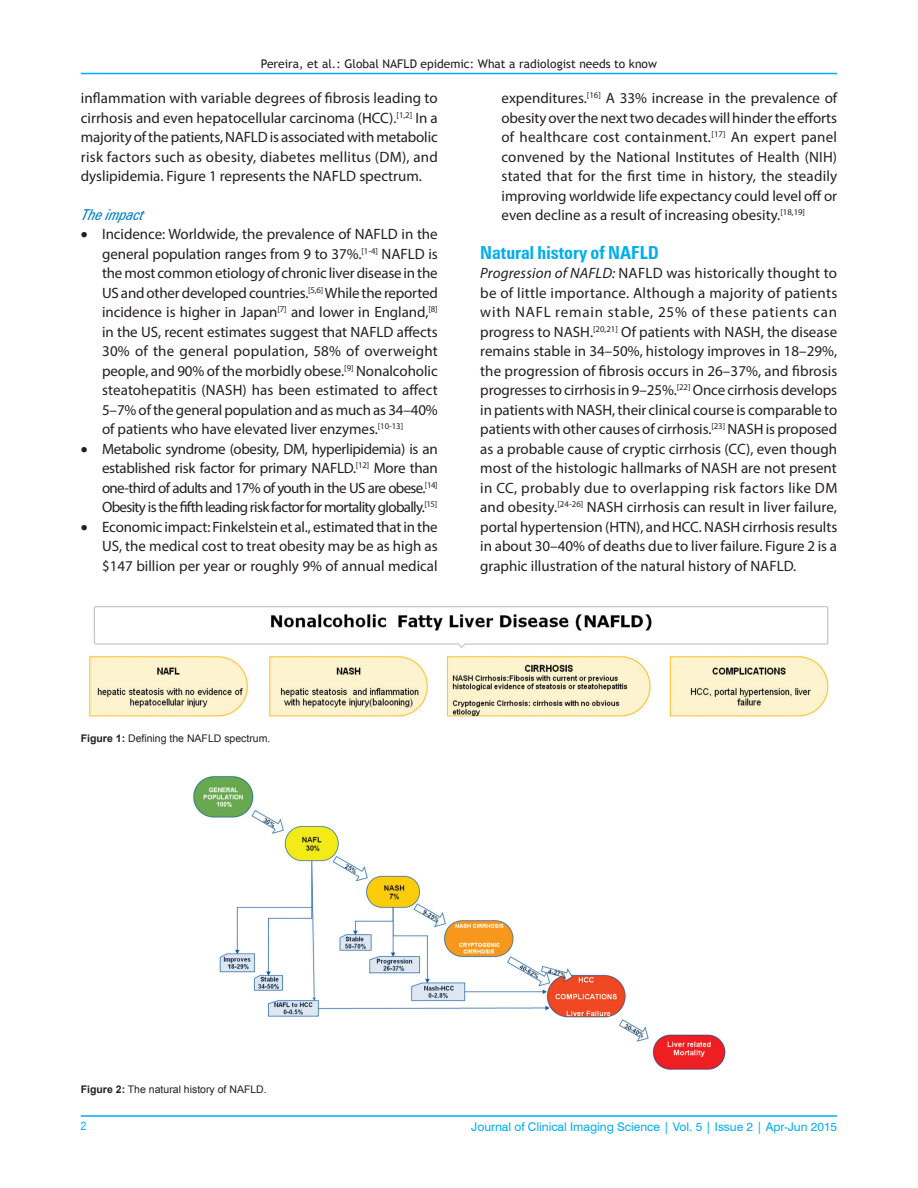
<style>
.page{position:relative;width:918px;height:1188px;background:#fff}
.page>*{position:absolute;margin:0;border:0;box-sizing:border-box;transform-origin:0 0}
.t1{font:700 condensed 18px "Zurich BT";color:#00aeef}
.TX{font:15px/19.5px "Myriad Pro";color:#231f20;text-align:justify}
.L{font:15px/19.5px "Myriad Pro";letter-spacing:-.02em;color:#231f20;text-align:justify}
.LL{font:15px/19.5px "Myriad Pro";color:#231f20;text-align:justify}
.t2{font:italic condensed 15px "Zurich BT";color:#007ec5}
.t3{font:12px "Trebuchet MS";color:#231f20}
.VRF{font:12px "Swiss 721 BT";color:#00aeef}
.V_FOLIO{font:condensed 12px "Helvetica";color:#00aeef}
.FGC{font:10.5px "Arial";color:#231f20}
.s1{font-style:italic}
.s2{font-weight:700}
</style>
<div class="page">
<hr style="left:81px;top:73px;width:756px;height:1px;background:#00aeef">
<hr style="left:81px;top:1116px;width:756px;height:1px;background:#00aeef">
<img style="left:89px;top:606px;width:740px;height:111px">
<img style="left:193px;top:776px;width:533px;height:294px">
<p class="t3" style="left:261px;top:56px;width:398px">Pereira, et al.: Global NAFLD epidemic: What a radiologist needs to know</p>
<p class="TX" style="left:81px;top:88px;width:359px">inflammation with variable degrees of fibrosis leading to cirrhosis and even hepatocellular carcinoma (HCC).<sup>[1,2]</sup> In a majority of the patients, NAFLD is associated with metabolic risk factors such as obesity, diabetes mellitus (DM), and dyslipidemia. Figure 1 represents the NAFLD spectrum.</p>
<h3 class="t2" style="left:81px;top:205px;width:68px">Theimp act</h3>
<p class="L" style="left:102px;top:224px;width:337px;text-indent:-21px">• Incidence: Worldwide, the prevalence of NAFLD in the general population ranges from 9 to 37%.<sup>[1‑4]</sup> NAFLD is the most common etiology of chronic liver disease in the US and other developed countries.<sup>[5,6]</sup> While the reported incidence is higher in Japan<sup>[7]</sup> and lower in England,<sup>[8] </sup>in the US, recent estimates suggest that NAFLD affects 30% of the general population, 58% of overweight people, and 90% of the morbidly obese.<sup>[9]</sup> Nonalcoholic steatohepatitis (NASH) has been estimated to affect 5–7% of the general population and as much as 34–40% of patients who have elevated liver enzymes.<sup>[10‑13]</sup></p>
<p class="L" style="left:102px;top:439px;width:337px;text-indent:-21px">• Metabolic syndrome (obesity, DM, hyperlipidemia) is an established risk factor for primary NAFLD.<sup>[12]</sup> More than one‑third of adults and 17% of youth in the US are obese.<sup>[14] </sup>Obesity is the fifth leading risk factor for mortality globally.<sup>[15]</sup></p>
<p class="LL" style="left:102px;top:517px;width:337px;text-indent:-21px">• Economic impact: Finkelstein et al., estimated that in the US, the medical cost to treat obesity may be as high as $147 billion per year or roughly 9% of annual medical</p>
<p class="LL" style="left:502px;top:88px;width:337px">expenditures.<sup>[16]</sup> A 33% increase in the prevalence of obesity over the next two decades will hinder the efforts of healthcare cost containment.<sup>[17]</sup> An expert panel convened by the National Institutes of Health (NIH) stated that for the first time in history, the steadily improving worldwide life expectancy could level off or even decline as a result of increasing obesity.<sup>[18,19]</sup></p>
<h2 class="t1" style="left:480px;top:242px;width:180px">Natural history of NAFLD</h2>
<p class="TX" style="left:480px;top:263px;width:359px"><span class="s1">Progression of NAFLD:</span> NAFLD was historically thought to be of little importance. Although a majority of patients with NAFL remain stable, 25% of these patients can progress to NASH.<sup>[20,21]</sup> Of patients with NASH, the disease remains stable in 34–50%, histology improves in 18–29%, the progression of fibrosis occurs in 26–37%, and fibrosis progresses to cirrhosis in 9–25%.<sup>[22]</sup> Once cirrhosis develops in patients with NASH, their clinical course is comparable to patients with other causes of cirrhosis.<sup>[23]</sup> NASH is proposed as a probable cause of cryptic cirrhosis (CC), even though most of the histologic hallmarks of NASH are not present in CC, probably due to overlapping risk factors like DM and obesity.<sup>[24‑26]</sup> NASH cirrhosis can result in liver failure, portal hypertension (HTN), and HCC. NASH cirrhosis results in about 30–40% of deaths due to liver failure. Figure 2 is a graphic illustration of the natural history of NAFLD.</p>
<p class="FGC" style="left:81px;top:731px;width:191px"><span class="s2">Figure 1:</span> Defining the NAFLD spectrum.</p>
<p class="FGC" style="left:81px;top:1083px;width:187px"><span class="s2">Figure 2:</span> The natural history of NAFLD.</p>
<p class="V_FOLIO" style="left:81px;top:1119px;width:7px">2</p>
<p class="VRF" style="left:471px;top:1119px;width:367px">Journal of Clinical Imaging Science | Vol. 5 | Issue 2 | Apr-Jun 2015</p>
</div>
